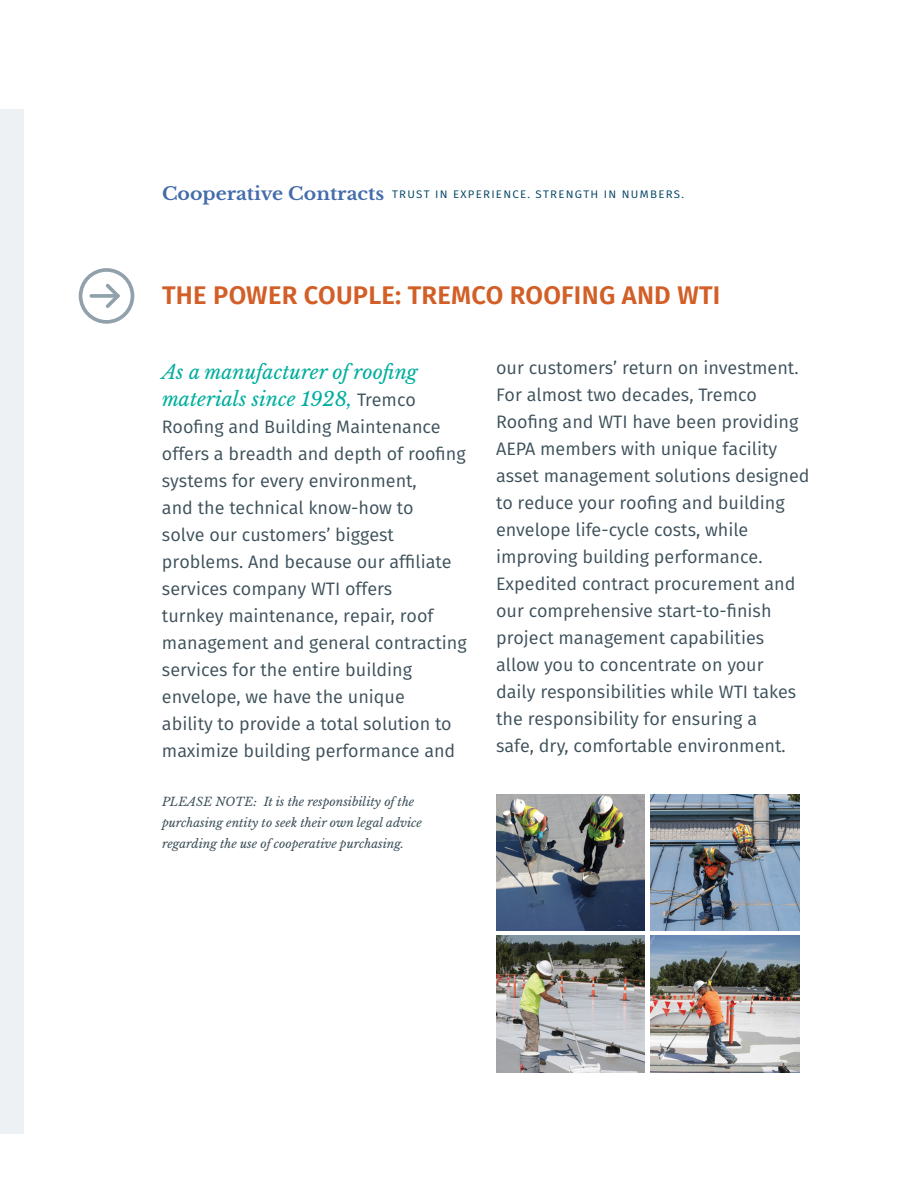
<style>
.page{position:relative;width:918px;height:1188px;background:#fff}
.page>*{position:absolute;margin:0;border:0;box-sizing:border-box;transform-origin:0 0}
.t1{font:600 25.5px "Fira Sans";letter-spacing:.01em;color:#d25f27}
.t2{font:italic 19.5px/27px "Libre Baskerville";color:#00ae9e}
.t3{font:18px/27px "Fira Sans";color:#3d505a}
.t4{font:italic 12px/21px "Libre Baskerville";color:#3d505a}
.t5{font:10.95px "Fira Sans";letter-spacing:.11em;color:#004364;scale:1.05 1}
.s1{font-family:"Libre Baskerville";font-weight:700;font-size:18px;color:#446caa}
.s2{font-family:"Fira Sans";font-style:normal;font-size:18px;color:#3d505a}
</style>
<div class="page">
<div style="left:0;top:109px;width:24px;height:1024px;background:#eef1f3"></div>
<div style="left:79px;top:268px;width:55px;height:56px;border:4px solid #91a1ab;border-radius:50%"></div>
<svg style="left:91px;top:294px;width:11px;height:4px"></svg>
<svg style="left:102px;top:283px;width:18px;height:25px"></svg>
<img style="left:651px;top:794px;width:148px;height:137px">
<img style="left:651px;top:936px;width:148px;height:136px">
<img style="left:496px;top:794px;width:149px;height:137px">
<img style="left:496px;top:936px;width:149px;height:136px">
<p class="t5" style="left:162px;top:187px;width:499px"><span class="s1">Cooperative Contracts</span> TRUST IN EXPERIENCE. STRENGTH IN NUMBERS.</p>
<h1 class="t1" style="left:162px;top:274px;width:560px">THE POWER COUPLE: TREMCO ROOFING AND WTI</h1>
<p class="t2" style="left:162px;top:359px;width:257px">As a manufacturer of roofing materials since 1928, <span class="s2">Tremco</span></p>
<p class="t3" style="left:162px;top:413px;width:306px">Roofing and Building Maintenance offers a breadth and depth of roofing systems for every environment,<br>and the technical know-how to<br>solve our customers’ biggest problems. And because our affiliate services company WTI offers<br>turnkey maintenance, repair, roof management and general contracting services for the entire building envelope, we have the unique<br>ability to provide a total solution to maximize building performance and</p>
<p class="t4" style="left:162px;top:791px;width:261px">PLEASE NOTE: It is the responsibility of the purchasing entity to seek their own legal advice regarding the use of cooperative purchasing.</p>
<p class="t3" style="left:496px;top:354px;width:315px">our customers’ return on investment.<br>For almost two decades, Tremco Roofing and WTI have been providing AEPA members with unique facility asset management solutions designed to reduce your roofing and building envelope life-cycle costs, while improving building performance.<br>Expedited contract procurement and our comprehensive start-to-finish project management capabilities allow you to concentrate on your<br>daily responsibilities while WTI takes the responsibility for ensuring a<br>safe, dry, comfortable environment.</p>
</div>
